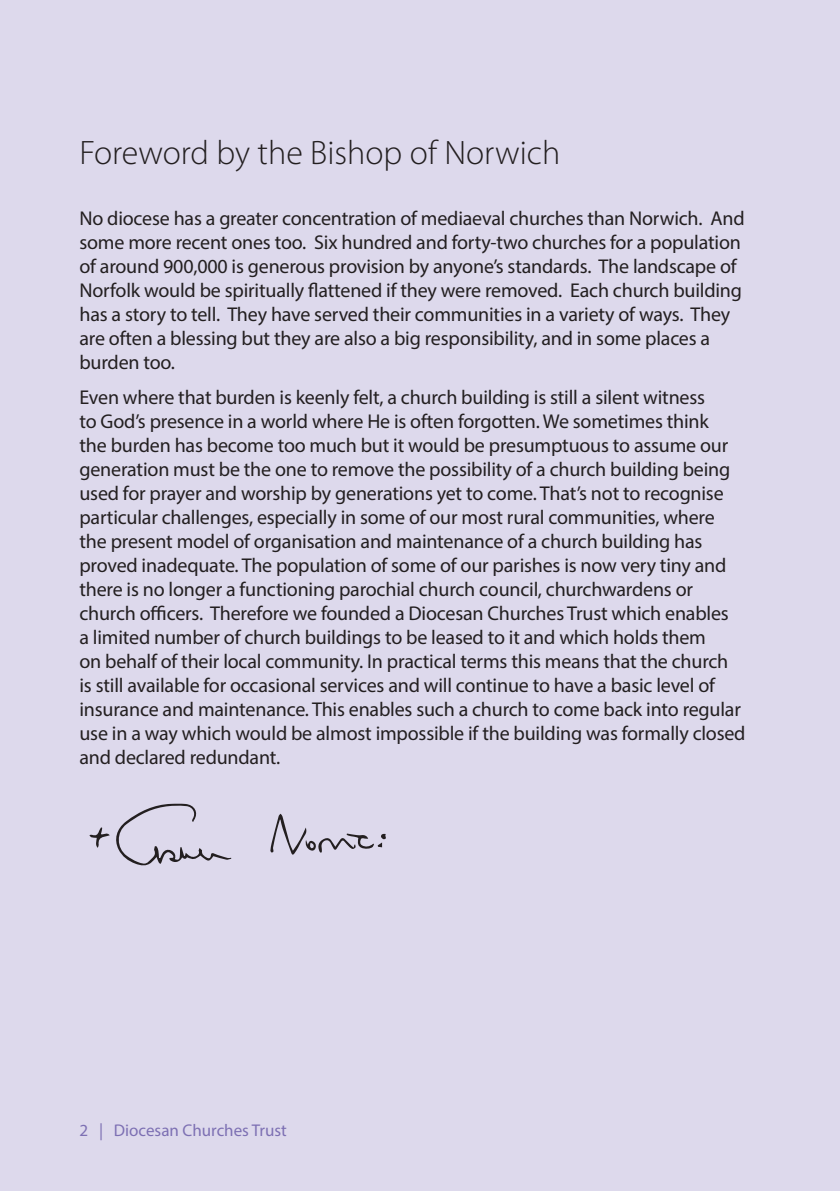
<style>
.page{position:relative;width:840px;height:1191px;background:#fff}
.page>*{position:absolute;margin:0;border:0;box-sizing:border-box;transform-origin:0 0}
.t1{font:300 34px "Myriad Pro";color:#231f20}
.t2{font:20px/24px "Myriad Pro";letter-spacing:-.01em;color:#231f20}
.t3{font:17px "Myriad Pro";color:#7d70b3}
</style>
<div class="page">
<div style="left:0;top:0;width:839px;height:1191px;background:#ddd9ec"></div>
<svg style="left:89px;top:803px;width:142px;height:63px"></svg>
<svg style="left:270px;top:813px;width:116px;height:42px"></svg>
<p class="t1" style="left:79px;top:133px;width:482px">Foreword by the Bishop of Norwich</p>
<p class="t2" style="left:79px;top:206px;width:666px">No diocese has a greater concentration of mediaeval churches than Norwich. And some more recent ones too. Six hundred and forty-two churches for a population of around 900,000 is generous provision by anyone’s standards. The landscape of Norfolk would be spiritually flattened if they were removed. Each church building has a story to tell. They have served their communities in a variety of ways. They are often a blessing but they are also a big responsibility, and in some places a burden too.</p>
<p class="t2" style="left:79px;top:385px;width:667px">Even where that burden is keenly felt, a church building is still a silent witness<br>to God’s presence in a world where He is often forgotten. We sometimes think<br>the burden has become too much but it would be presumptuous to assume our generation must be the one to remove the possibility of a church building being used for prayer and worship by generations yet to come. That’s not to recognise particular challenges, especially in some of our most rural communities, where the present model of organisation and maintenance of a church building has proved inadequate. The population of some of our parishes is now very tiny and there is no longer a functioning parochial church council, churchwardens or church officers. Therefore we founded a Diocesan Churches Trust which enables<br>a limited number of church buildings to be leased to it and which holds them<br>on behalf of their local community. In practical terms this means that the church is still available for occasional services and will continue to have a basic level of insurance and maintenance. This enables such a church to come back into regular use in a way which would be almost impossible if the building was formally closed and declared redundant.</p>
<p class="t3" style="left:79px;top:1120px;width:209px">2 | Diocesan Churches Trust</p>
</div>
